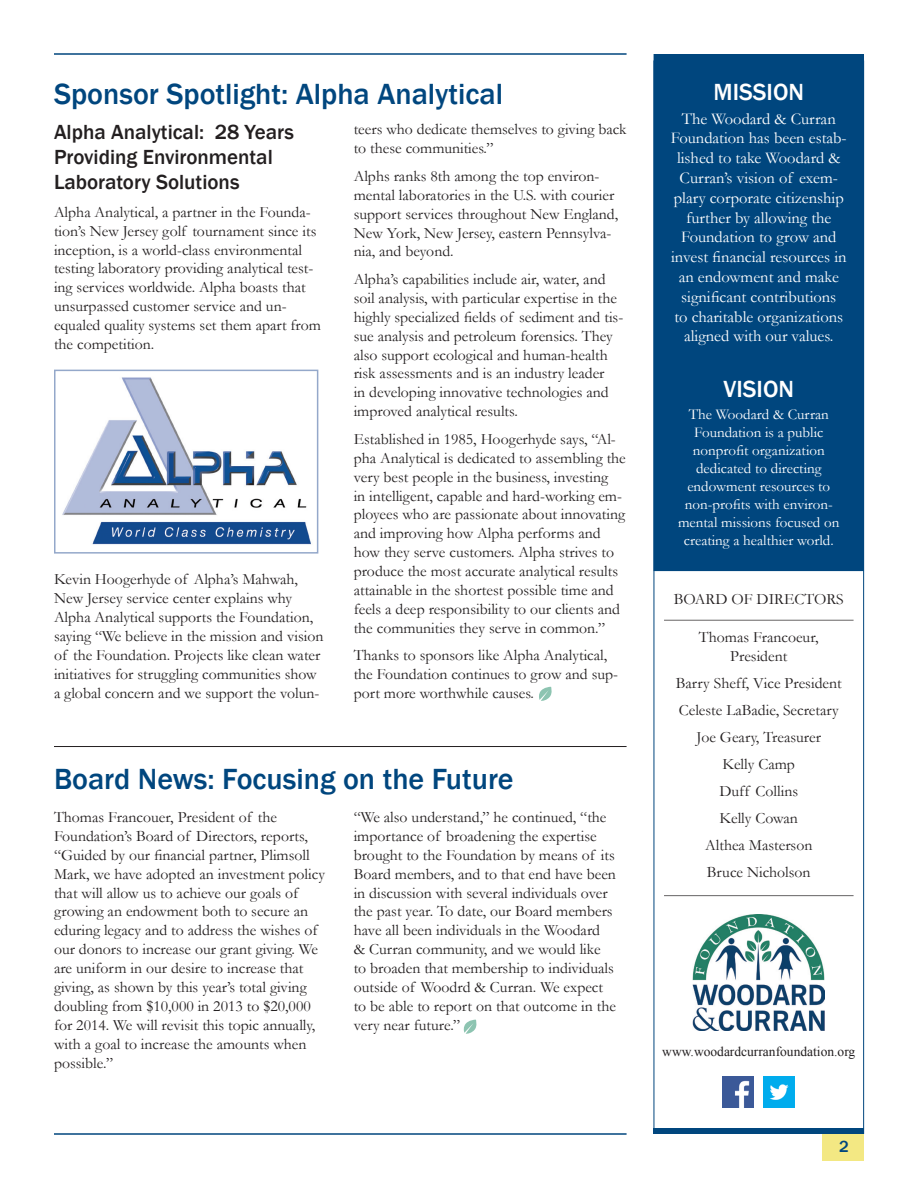
<style>
.page{position:relative;width:918px;height:1188px;background:#fff}
.page>*{position:absolute;margin:0;border:0;box-sizing:border-box;transform-origin:0 0}
.Subhead_1{font:500 30px "Franklin Gothic";color:#00467e}
.mission{font:500 24px "Franklin Gothic";color:#fff}
.Subhead_2{font:500 21px/25.2px "Franklin Gothic";color:#231f20}
.mission-2{font:16.5px/19.8px "Garamond";color:#fff;text-align:center}
.photo_caption{font:500 16.5px "Franklin Gothic";color:#00467e}
.body_text{font:15.75px/18.9px "Garamond";color:#231f20}
.board_of_directors{font:15.75px/18.9px "Garamond";color:#231f20;text-align:center}
.mission-3{font:15px/18px "Garamond";color:#fff;text-align:center}
.t1{font:13.5px "Times New Roman";color:#231f20}
</style>
<div class="page">
<div style="left:823px;top:1134px;width:41px;height:27px;background:#f3e883"></div>
<hr style="left:54px;top:1133px;width:573px;height:2px;background:#00467e">
<hr style="left:54px;top:53px;width:573px;height:2px;background:#00467e">
<svg style="left:539px;top:687px;width:13px;height:14px"></svg>
<div style="left:654px;top:1129px;width:210px;height:5px;background:#00467e"></div>
<hr style="left:664px;top:620px;width:190px;height:1px;background:#231f20">
<hr style="left:664px;top:895px;width:190px;height:1px;background:#231f20">
<div style="left:654px;top:54px;width:210px;height:517px;background:#00467e"></div>
<img style="left:723px;top:1076px;width:31px;height:31px">
<img style="left:764px;top:1076px;width:31px;height:31px">
<img style="left:693px;top:915px;width:132px;height:116px">
<hr style="left:654px;top:60px;width:1px;height:1074px;background:#00467e">
<hr style="left:863px;top:60px;width:1px;height:1074px;background:#00467e">
<img style="left:62px;top:377px;width:249px;height:168px">
<div style="left:54px;top:370px;width:264px;height:184px;border:2px solid #94a8ca"></div>
<hr style="left:54px;top:746px;width:573px;height:1px;background:#231f20">
<svg style="left:463px;top:1020px;width:14px;height:14px"></svg>
<p class="Subhead_1" style="left:54px;top:75px;width:451px">Sponsor Spotlight: Alpha Analytical</p>
<p class="mission" style="left:714px;top:77px;width:92px">MISSION</p>
<p class="mission-2" style="left:671px;top:108px;width:178px">The Woodard &amp; Curran<br>Foundation has been estab&shy;lished to take Woodard &amp;<br>Curran’s vision of exem&shy;plary corporate citizenship further by allowing the<br>Foundation to grow and invest financial resources in an endowment and make significant contributions<br>to charitable organizations aligned with our values.</p>
<p class="mission" style="left:724px;top:374px;width:72px">VISION</p>
<p class="mission-3" style="left:678px;top:405px;width:163px">The Woodard &amp; Curran<br>Foundation is a public nonprofit organization dedicated to directing endowment resources to non-profits with environ&shy;mental missions focused on creating a healthier world.</p>
<p class="body_text" style="left:354px;top:120px;width:274px">teers who dedicate themselves to giving back to these communities.”</p>
<p class="body_text" style="left:354px;top:166px;width:266px">Alphs ranks 8th among the top environ&shy;mental laboratories in the U.S. with courier support services throughout New England, New York, New Jersey, eastern Pennsylva&shy;nia, and beyond.</p>
<p class="body_text" style="left:354px;top:269px;width:271px">Alpha’s capabilities include air, water, and soil analysis, with particular expertise in the highly specialized fields of sediment and tis&shy;sue analysis and petroleum forensics. They also support ecological and human-health risk assessments and is an industry leader<br>in developing innovative technologies and improved analytical results.</p>
<p class="body_text" style="left:354px;top:429px;width:274px">Established in 1985, Hoogerhyde says, “Al&shy;pha Analytical is dedicated to assembling the very best people in the business, investing<br>in intelligent, capable and hard-working em&shy;ployees who are passionate about innovating and improving how Alpha performs and how they serve customers. Alpha strives to produce the most accurate analytical results attainable in the shortest possible time and feels a deep responsibility to our clients and the communities they serve in common.”</p>
<p class="body_text" style="left:354px;top:646px;width:266px">Thanks to sponsors like Alpha Analytical, the Foundation continues to grow and sup&shy;port more worthwhile causes.</p>
<p class="Subhead_2" style="left:54px;top:119px;width:241px">Alpha Analytical: 28 Years<br>Providing Environmental<br>Laboratory Solutions</p>
<p class="body_text" style="left:54px;top:202px;width:269px">Alpha Analytical, a partner in the Founda&shy;tion’s New Jersey golf tournament since its inception, is a world-class environmental testing laboratory providing analytical test&shy;ing services worldwide. Alpha boasts that unsurpassed customer service and un&shy;equaled quality systems set them apart from the competition.</p>
<p class="body_text" style="left:54px;top:570px;width:271px">Kevin Hoogerhyde of Alpha’s Mahwah, New Jersey service center explains why Alpha Analytical supports the Foundation, saying “We believe in the mission and vision of the Foundation. Projects like clean water initiatives for struggling communities show a global concern and we support the volun-</p>
<p class="board_of_directors" style="left:674px;top:590px;width:172px">BOARD OF DIRECTORS</p>
<p class="board_of_directors" style="left:699px;top:627px;width:121px">Thomas Francoeur,<br>President</p>
<p class="board_of_directors" style="left:676px;top:673px;width:167px">Barry Sheff, Vice President</p>
<p class="board_of_directors" style="left:679px;top:700px;width:162px">Celeste LaBadie, Secretary</p>
<p class="board_of_directors" style="left:697px;top:727px;width:126px">Joe Geary, Treasurer</p>
<p class="board_of_directors" style="left:723px;top:754px;width:74px">Kelly Camp</p>
<p class="board_of_directors" style="left:719px;top:781px;width:80px">Duff Collins</p>
<p class="board_of_directors" style="left:720px;top:808px;width:80px">Kelly Cowan</p>
<p class="board_of_directors" style="left:705px;top:835px;width:109px">Althea Masterson</p>
<p class="board_of_directors" style="left:707px;top:862px;width:105px">Bruce Nicholson</p>
<p class="Subhead_1" style="left:54px;top:760px;width:461px">Board News: Focusing on the Future</p>
<p class="body_text" style="left:54px;top:807px;width:272px">Thomas Francouer, President of the Foundation’s Board of Directors, reports, “Guided by our financial partner, Plimsoll Mark, we have adopted an investment policy that will allow us to achieve our goals of growing an endowment both to secure an eduring legacy and to address the wishes of our donors to increase our grant giving. We are uniform in our desire to increase that giving, as shown by this year’s total giving doubling from $10,000 in 2013 to $20,000 for 2014. We will revisit this topic annually, with a goal to increase the amounts when possible.”</p>
<p class="body_text" style="left:354px;top:807px;width:264px">“We also understand,” he continued, “the importance of broadening the expertise brought to the Foundation by means of its Board members, and to that end have been in discussion with several individuals over the past year. To date, our Board members have all been individuals in the Woodard<br>&amp; Curran community, and we would like to broaden that membership to individuals outside of Woodrd &amp; Curran. We expect to be able to report on that outcome in the very near future.”</p>
<p class="t1" style="left:662px;top:1042px;width:195px">www.woodardcurranfoundation.org</p>
<p class="photo_caption" style="left:839px;top:1136px;width:11px">2</p>
</div>
